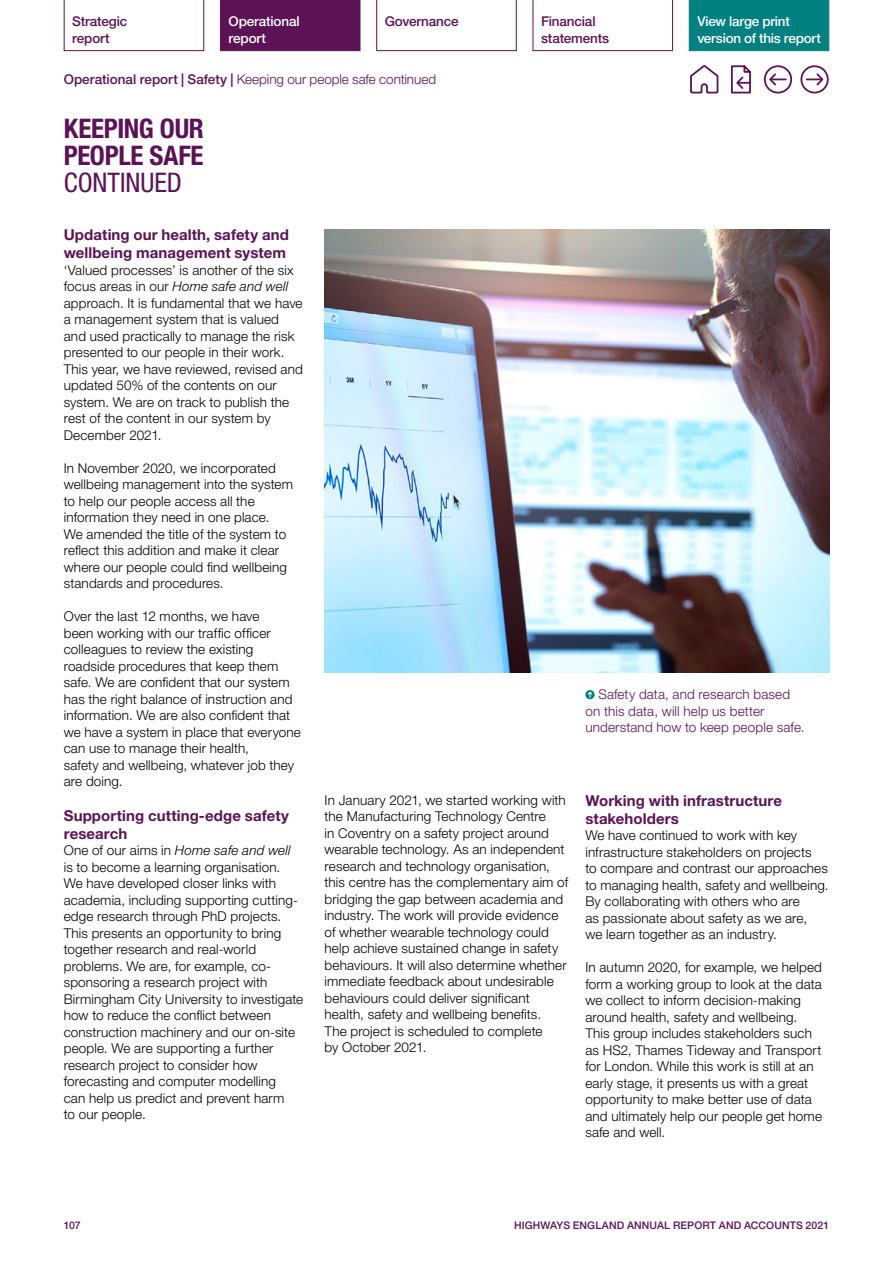
<style>
.page{position:relative;width:893px;height:1263px;background:#fff}
.page>*{position:absolute;margin:0;border:0;box-sizing:border-box;transform-origin:0 0}
.t1{font:700 condensed 27px/27px "Helvetica Neue LT Pro";letter-spacing:-.01em;color:#5b1356}
.t2{font:condensed 27px "Helvetica Neue LT Pro";color:#5b1356}
.t3{font:700 15px/18px "Helvetica Neue LT Pro";letter-spacing:.005em;color:#5b1356}
.Bodytext_L1{font:300 13.5px/16.5px "Helvetica Neue LT Pro";letter-spacing:.01em;color:#000}
.t4{font:300 13.5px/16.5px "Helvetica Neue LT Pro";letter-spacing:.005em;color:#5b1356}
.t5{font:500 13.5px/16.5px "Helvetica Neue LT Pro";letter-spacing:-.015em;color:#fff}
.t6{font:500 13.5px/16.5px "Helvetica Neue LT Pro";letter-spacing:-.01em;color:#5b1356}
.t7{font:500 10.5px "Helvetica Neue LT Pro";letter-spacing:.01em;color:#5b1356}
.s1{font-weight:500}
.s2{font-style:italic}
</style>
<div class="page">
<img style="left:325px;top:230px;width:504px;height:443px">
<svg style="left:585px;top:690px;width:10px;height:9px"></svg>
<svg style="left:588px;top:692px;width:4px;height:6px"></svg>
<svg style="left:376px;top:0;width:141px;height:51px"></svg>
<svg style="left:532px;top:0;width:141px;height:51px"></svg>
<div style="left:688px;top:0;width:142px;height:51px;background:#008080"></div>
<svg style="left:690px;top:65px;width:29px;height:29px"></svg>
<div style="left:764px;top:65px;width:28px;height:29px;border:2px solid #5b1356;border-radius:50%"></div>
<svg style="left:768px;top:72px;width:18px;height:15px"></svg>
<div style="left:800px;top:65px;width:29px;height:29px;border:2px solid #5b1356;border-radius:50%"></div>
<svg style="left:807px;top:72px;width:18px;height:15px"></svg>
<svg style="left:731px;top:65px;width:20px;height:29px"></svg>
<div style="left:220px;top:0;width:141px;height:51px;background:#5b1356"></div>
<svg style="left:63px;top:0;width:141px;height:51px"></svg>
<p class="t6" style="left:72px;top:13px;width:57px">Strategic report</p>
<p class="t6" style="left:385px;top:13px;width:75px">Governance</p>
<p class="t5" style="left:229px;top:13px;width:73px">Operational report</p>
<p class="t4" style="left:64px;top:71px;width:374px"><span class="s1">Operational report | Safety |</span> Keeping our people safe continued</p>
<h1 class="t1" style="left:64px;top:115px;width:142px">KEEPING OUR<br>PEOPLE SAFE</h1>
<h1 class="t2" style="left:64px;top:167px;width:120px">CONTINUED</h1>
<p class="t6" style="left:541px;top:13px;width:70px">Financial statements</p>
<p class="t5" style="left:697px;top:13px;width:125px">View large print version of this report</p>
<h5 class="t3" style="left:64px;top:226px;width:227px">Updating our health, safety and wellbeing management system</h5>
<p class="Bodytext_L1" style="left:64px;top:261px;width:241px">‘Valued processes’ is another of the six focus areas in our <span class="s2">Home safe and well </span>approach. It is fundamental that we have a management system that is valued and used practically to manage the risk presented to our people in their work.<br>This year, we have reviewed, revised and updated 50% of the contents on our system. We are on track to publish the rest of the content in our system by December 2021.</p>
<p class="Bodytext_L1" style="left:64px;top:459px;width:231px">In November 2020, we incorporated wellbeing management into the system to help our people access all the information they need in one place.<br>We amended the title of the system to reflect this addition and make it clear where our people could find wellbeing standards and procedures.</p>
<p class="Bodytext_L1" style="left:64px;top:608px;width:239px">Over the last 12 months, we have<br>been working with our traffic officer colleagues to review the existing roadside procedures that keep them safe. We are confident that our system has the right balance of instruction and information. We are also confident that we have a system in place that everyone can use to manage their health,<br>safety and wellbeing, whatever job they are doing.</p>
<h5 class="t3" style="left:64px;top:806px;width:227px">Supporting cutting-edge safety research</h5>
<p class="Bodytext_L1" style="left:64px;top:842px;width:241px">One of our aims in <span class="s2">Home safe and well </span>is to become a learning organisation.<br>We have developed closer links with academia, including supporting cutting&shy;edge research through PhD projects.<br>This presents an opportunity to bring together research and real-world problems. We are, for example, co&shy;sponsoring a research project with Birmingham City University to investigate how to reduce the conflict between construction machinery and our on-site people. We are supporting a further research project to consider how forecasting and computer modelling<br>can help us predict and prevent harm<br>to our people.</p>
<p class="t4" style="left:585px;top:686px;width:221px;text-indent:13px">Safety data, and research based on this data, will help us better understand how to keep people safe.</p>
<p class="Bodytext_L1" style="left:325px;top:791px;width:245px">In January 2021, we started working with the Manufacturing Technology Centre<br>in Coventry on a safety project around wearable technology. As an independent research and technology organisation, this centre has the complementary aim of bridging the gap between academia and industry. The work will provide evidence of whether wearable technology could help achieve sustained change in safety behaviours. It will also determine whether immediate feedback about undesirable behaviours could deliver significant health, safety and wellbeing benefits.<br>The project is scheduled to complete<br>by October 2021.</p>
<h5 class="t3" style="left:585px;top:791px;width:198px">Working with infrastructure stakeholders</h5>
<p class="Bodytext_L1" style="left:585px;top:827px;width:245px">We have continued to work with key infrastructure stakeholders on projects<br>to compare and contrast our approaches to managing health, safety and wellbeing.<br>By collaborating with others who are<br>as passionate about safety as we are,<br>we learn together as an industry.</p>
<p class="Bodytext_L1" style="left:585px;top:959px;width:238px">In autumn 2020, for example, we helped form a working group to look at the data we collect to inform decision-making around health, safety and wellbeing.<br>This group includes stakeholders such as HS2, Thames Tideway and Transport for London. While this work is still at an early stage, it presents us with a great opportunity to make better use of data and ultimately help our people get home safe and well.</p>
<p class="t7" style="left:64px;top:1219px;width:18px">107</p>
<p class="t7" style="left:514px;top:1219px;width:317px">HIGHWAYS ENGLAND ANNUAL REPORT AND ACCOUNTS 2021</p>
</div>
